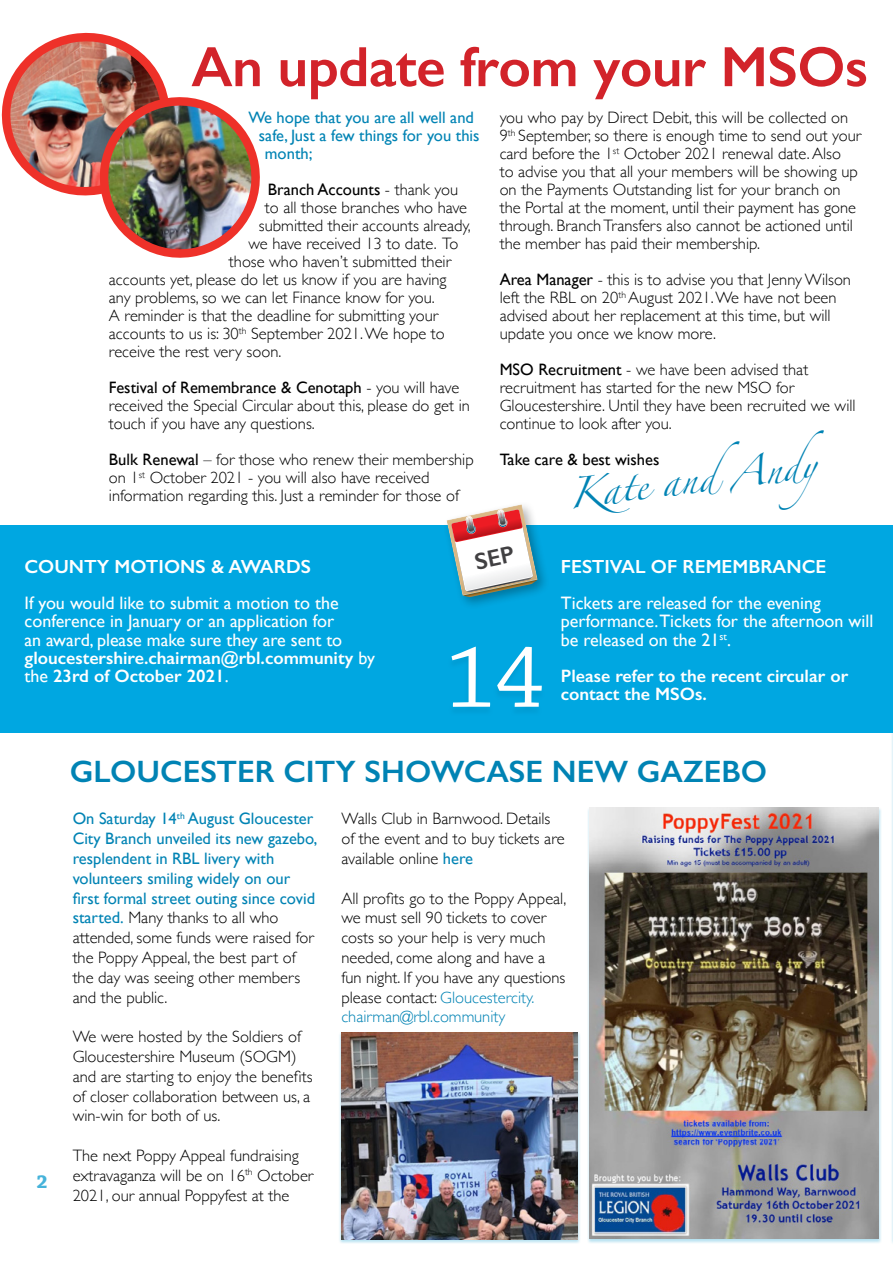
<style>
.page{position:relative;width:893px;height:1263px;background:#fff}
.page>*{position:absolute;margin:0;border:0;box-sizing:border-box;transform-origin:0 0}
.t1{font:93.15px "Chaparral Pro";color:#fff}
.t2{font:600 57px "Gill Sans";letter-spacing:-.01em;color:#d2232a}
.t3{font:600 31.05px "Gill Sans";color:#0083b4}
.t4{font:27px "Zapfino";color:#0083b4}
.t5{font:700 19.8px "Chaparral Pro";color:#46b3da}
.t6{font:600 19.05px "Gill Sans";color:#fff}
.t7{font:18px/18px "Gill Sans";color:#fff}
.t8{font:600 18px/18px "Gill Sans";color:#fff}
.t9{font:300 16.5px/18px "Gill Sans";color:#000}
.t10{font:16.5px/19.8px "Gill Sans";color:#0083b4}
.t11{font:16.5px "Gill Sans";color:#000}
.s1{font-weight:300}
.s2{font-weight:400}
.s3{font-weight:600}
.s4{font-weight:300;color:#000}
.s5{font-weight:400;color:#0083b4}
.s6{color:#0083b4}
</style>
<div class="page">
<hr style="left:890px;top:725px;width:3px;height:519px;background:#f7fbfd">
<hr style="left:892px;top:726px;width:1px;height:513px;background:#0061af">
<div style="left:0;top:525px;width:893px;height:207px;background:#00a7e1"></div>
<img style="left:1px;top:32px;width:259px;height:226px">
<div style="left:442px;top:500px;width:108px;height:110px;background:#000;opacity:.3"></div>
<div style="left:339px;top:1032px;width:242px;height:212px;background:#46b3da;opacity:.4"></div>
<img style="left:341px;top:1032px;width:237px;height:207px">
<div style="left:587px;top:807px;width:295px;height:437px;background:#46b3da;opacity:.4"></div>
<img style="left:589px;top:807px;width:290px;height:432px">
<svg style="left:446px;top:504px;width:92px;height:93px"></svg>
<h2 class="t2" style="left:191px;top:32px;width:678px">An update from your MSOs</h2>
<p class="t10" style="left:248px;top:108px;width:227px">We hope that you are all well and</p>
<p class="t10" style="left:259px;top:126px;width:222px">safe, Just a few things for you this</p>
<p class="t10" style="left:265px;top:144px;width:49px">month;</p>
<p class="t11" style="left:268px;top:180px;width:192px">Branch Accounts <span class="s1">- thank you</span></p>
<p class="t9" style="left:265px;top:198px;width:204px">to all those branches who have</p>
<p class="t9" style="left:259px;top:216px;width:213px">submitted their accounts already,</p>
<p class="t9" style="left:248px;top:234px;width:211px">we have received 13 to date. To</p>
<p class="t9" style="left:229px;top:252px;width:224px">those who haven’t submitted their</p>
<p class="t9" style="left:109px;top:270px;width:339px">accounts yet, please do let us know if you are having</p>
<p class="t9" style="left:109px;top:288px;width:327px">any problems, so we can let Finance know for you.</p>
<p class="t9" style="left:109px;top:306px;width:331px">A reminder is that the deadline for submitting your</p>
<p class="t9" style="left:109px;top:324px;width:337px">accounts to us is: 30<sup>th</sup> September 2021. We hope to</p>
<p class="t9" style="left:109px;top:342px;width:174px">receive the rest very soon.</p>
<p class="t9" style="left:109px;top:378px;width:362px"><span class="s2">Festival of Remembrance &amp; Cenotaph</span> - you will have received the Special Circular about this, please do get in touch if you have any questions.</p>
<p class="t9" style="left:109px;top:450px;width:366px"><span class="s2">Bulk Renewal</span> – for those who renew their membership on 1<sup>st</sup> October 2021 - you will also have received information regarding this. Just a reminder for those of</p>
<p class="t9" style="left:500px;top:108px;width:363px">you who pay by Direct Debit, this will be collected on 9<sup>th</sup> September, so there is enough time to send out your card before the 1<sup>st</sup> October 2021 renewal date. Also<br>to advise you that all your members will be showing up on the Payments Outstanding list for your branch on the Portal at the moment, until their payment has gone through. Branch Transfers also cannot be actioned until the member has paid their membership.</p>
<p class="t9" style="left:500px;top:270px;width:353px"><span class="s2">Area Manager</span> - this is to advise you that Jenny Wilson left the RBL on 20<sup>th</sup> August 2021. We have not been advised about her replacement at this time, but will update you once we know more.</p>
<p class="t9" style="left:500px;top:360px;width:357px"><span class="s2">MSO Recruitment</span> - we have been advised that recruitment has started for the new MSO for Gloucestershire. Until they have been recruited we will continue to look after you.</p>
<p class="t11" style="left:500px;top:450px;width:161px">Take care &amp; best wishes</p>
<h3 class="t4" style="left:567px;top:483px;width:251px;rotate:-7deg">Kate and Andy</h3>
<p class="t6" style="left:25px;top:555px;width:288px">COUNTY MOTIONS &amp; AWARDS</p>
<p class="t7" style="left:25px;top:594px;width:352px">If you would like to submit a motion to the conference in January or an application for<br>an award, please make sure they are sent to <span class="s3">gloucestershire.chairman@rbl.community</span> by the <span class="s3">23rd of October 2021</span>.</p>
<h1 class="t1" style="left:446px;top:626px;width:99px">14</h1>
<p class="t6" style="left:561px;top:555px;width:267px">FESTIVAL OF REMEMBRANCE</p>
<p class="t7" style="left:561px;top:594px;width:314px">Tickets are released for the evening performance.Tickets for the afternoon will be released on the 21<sup>st</sup>.</p>
<p class="t8" style="left:561px;top:666px;width:289px">Please refer to the recent circular or contact the MSOs.</p>
<p class="t5" style="left:36px;top:1170px;width:13px">2</p>
<h3 class="t3" style="left:70px;top:752px;width:699px">GLOUCESTER CITY SHOWCASE NEW GAZEBO</h3>
<p class="t10" style="left:73px;top:809px;width:246px">On Saturday 14<sup>th</sup> August Gloucester<br>City Branch unveiled its new gazebo, resplendent in RBL livery with volunteers smiling widely on our first formal street outing since covid started. <span class="s4">Many thanks to all who attended, some funds were raised for the Poppy Appeal, the best part of the day was seeing other members and the public.</span></p>
<p class="t9" style="left:73px;top:1026px;width:241px;line-height:19.8px">We were hosted by the Soldiers of<br>Gloucestershire Museum (SOGM) and are starting to enjoy the benefits of closer collaboration between us, a win-win for both of us.</p>
<p class="t9" style="left:73px;top:1145px;width:242px;line-height:19.8px">The next Poppy Appeal fundraising extravaganza will be on 16<sup>th</sup> October<br>2021, our annual Poppyfest at the</p>
<p class="t9" style="left:341px;top:808px;width:225px;line-height:19.8px">Walls Club in Barnwood. Details of the event and to buy tickets are available online <span class="s5">here</span></p>
<p class="t9" style="left:341px;top:887px;width:226px;line-height:19.8px">All profits go to the Poppy Appeal, we must sell 90 tickets to cover costs so your help is very much needed, come along and have a fun night. If you have any questions please contact: <span class="s6">Gloucestercity. chairman@rbl.community</span></p>
</div>
